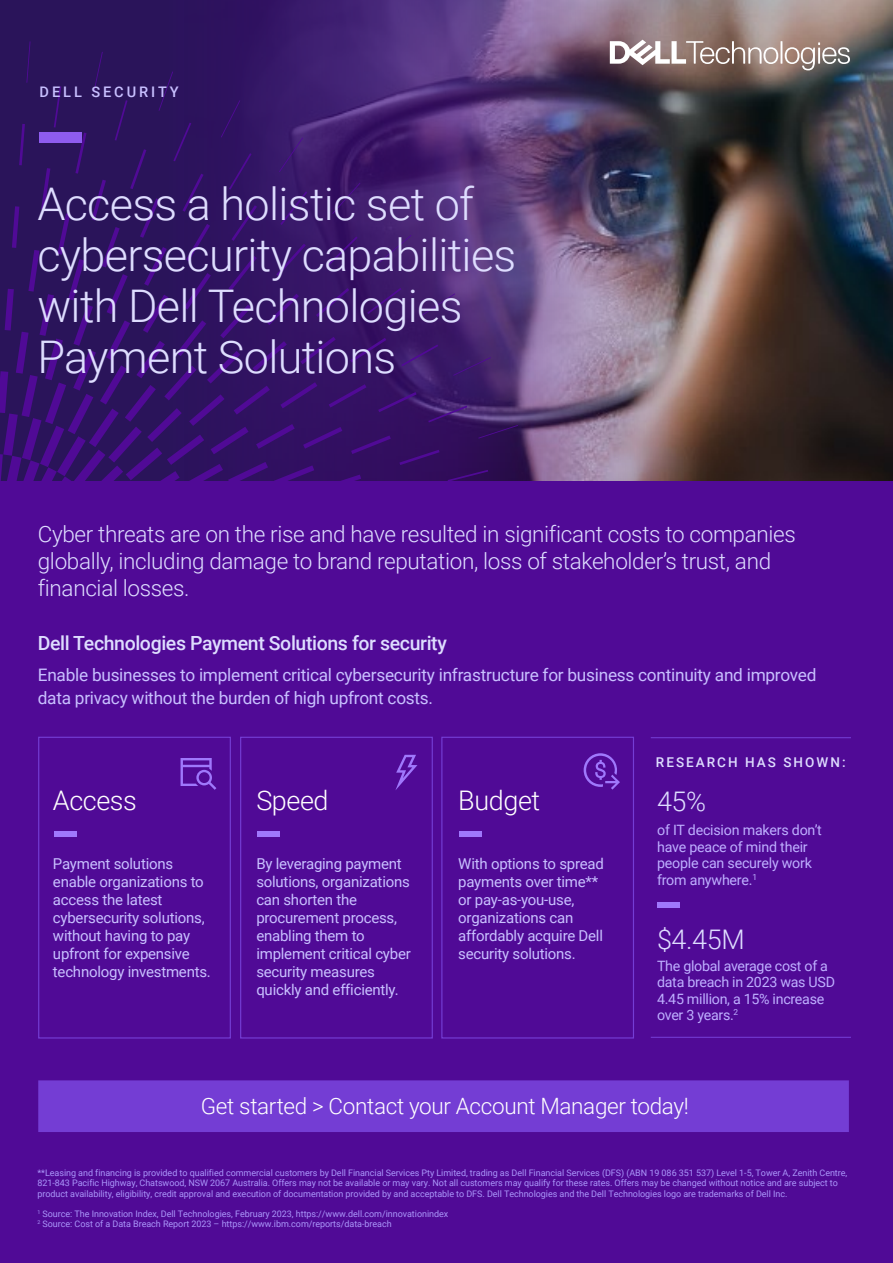
<style>
.page{position:relative;width:893px;height:1263px;background:#fff}
.page>*{position:absolute;margin:0;border:0;box-sizing:border-box;transform-origin:0 0}
.t1{font:300 45px/51px "Roboto";letter-spacing:-.015em;color:#deddff}
.t2{font:300 27px "Roboto";letter-spacing:-.015em;color:#fff}
.t3{font:300 27px "Roboto";color:#deddff}
.t4{font:300 22.5px/27px "Roboto";letter-spacing:-.015em;color:#deddff}
.t5{font:300 22.5px "Roboto";letter-spacing:-.015em;color:#fff}
.t6{font:500 19.5px "Roboto";letter-spacing:-.02em;color:#deddff}
.t7{font:17.25px/22.5px "Roboto";letter-spacing:-.015em;color:#c8c0ff}
.t8{font:15px/18px "Roboto";letter-spacing:-.015em;color:#c8c0ff}
.t9{font:500 14.55px "Roboto";letter-spacing:.2em;color:#c8c0ff}
.t10{font:14.25px/16.5px "Roboto";letter-spacing:-.02em;color:#beafff}
.t11{font:500 13.5px "Roboto";letter-spacing:.15em;color:#deddff}
.t12{font:9px/10.8px "Roboto";letter-spacing:-.005em;color:#aa96fa}
</style>
<div class="page">
<img style="left:682px;top:0;width:211px;height:481px">
<img style="left:78px;top:0;width:604px;height:481px">
<svg style="left:0;top:41px;width:518px;height:440px;background:#381968"></svg>
<div style="left:0;top:481px;width:893px;height:782px;background:#500a96"></div>
<svg style="left:610px;top:40px;width:240px;height:30px"></svg>
<div style="left:39px;top:133px;width:43px;height:10px;background:#8e5cef"></div>
<svg style="left:441px;top:736px;width:193px;height:303px"></svg>
<svg style="left:240px;top:736px;width:193px;height:303px"></svg>
<svg style="left:38px;top:736px;width:193px;height:303px"></svg>
<div style="left:38px;top:1080px;width:811px;height:52px;background:#743dd4"></div>
<div style="left:257px;top:831px;width:22px;height:5px;background:#9f78fc"></div>
<div style="left:459px;top:831px;width:23px;height:5px;background:#9f78fc"></div>
<div style="left:657px;top:903px;width:23px;height:5px;background:#9f78fc"></div>
<hr style="left:651px;top:1037px;width:200px;height:1px;background:#743dd4">
<hr style="left:651px;top:737px;width:200px;height:1px;background:#743dd4">
<h3 class="t9" style="left:40px;top:81px;width:141px">DELL SECURITY</h3>
<h1 class="t1" style="left:37px;top:177px;width:480px">Access a holistic set of cybersecurity capabilities with Dell Technologies<br>Payment Solutions</h1>
<h3 class="t4" style="left:38px;top:519px;width:759px">Cyber threats are on the rise and have resulted in significant costs to companies globally, including damage to brand reputation, loss of stakeholder’s trust, and financial losses.</h3>
<h3 class="t6" style="left:38px;top:629px;width:410px">Dell Technologies Payment Solutions for security</h3>
<h3 class="t7" style="left:38px;top:663px;width:780px">Enable businesses to implement critical cybersecurity infrastructure for business continuity and improved data privacy without the burden of high upfront costs.</h3>
<h2 class="t2" style="left:53px;top:781px;width:85px">Access</h2>
<h3 class="t8" style="left:53px;top:854px;width:159px">Payment solutions enable organizations to access the latest cybersecurity solutions, without having to pay upfront for expensive technology investments.</h3>
<h2 class="t2" style="left:256px;top:781px;width:74px">Speed</h2>
<h3 class="t8" style="left:256px;top:854px;width:156px">By leveraging payment solutions, organizations can shorten the procurement process, enabling them to implement critical cyber security measures quickly and efficiently.</h3>
<h2 class="t2" style="left:458px;top:781px;width:83px">Budget</h2>
<h3 class="t8" style="left:458px;top:854px;width:147px">With options to spread payments over time** or pay-as-you-use, organizations can affordably acquire Dell security solutions.</h3>
<h3 class="t11" style="left:656px;top:753px;width:191px">RESEARCH HAS SHOWN:</h3>
<h2 class="t3" style="left:657px;top:783px;width:51px">45%</h2>
<h3 class="t10" style="left:657px;top:821px;width:166px">of IT decision makers don’t have peace of mind their people can securely work from anywhere.<sup>1</sup></h3>
<h2 class="t3" style="left:657px;top:921px;width:89px">$4.45M</h2>
<h3 class="t10" style="left:657px;top:957px;width:179px">The global average cost of a data breach in 2023 was USD<br>4.45 million, a 15% increase over 3 years.<sup>2</sup></h3>
<h3 class="t5" style="left:201px;top:1090px;width:489px">Get started &gt; Contact your Account Manager today!</h3>
<p class="t12" style="left:37px;top:1167px;width:811px">**Leasing and financing is provided to qualified commercial customers by Dell Financial Services Pty Limited, trading as Dell Financial Services (DFS) (ABN 19 086 351 537) Level 1-5, Tower A, Zenith Centre,<br>821-843 Pacific Highway, Chatswood, NSW 2067 Australia. Offers may not be available or may vary. Not all customers may qualify for these rates. Offers may be changed without notice and are subject to product availability, eligibility, credit approval and execution of documentation provided by and acceptable to DFS. Dell Technologies and the Dell Technologies logo are trademarks of Dell Inc.</p>
<p class="t12" style="left:37px;top:1207px;width:412px"><sup>1</sup> Source: The Innovation Index, Dell Technologies, February 2023, https://www.dell.com/innovationindex<br><sup>2</sup> Source: Cost of a Data Breach Report 2023 – https://www.ibm.com/reports/data-breach</p>
</div>
